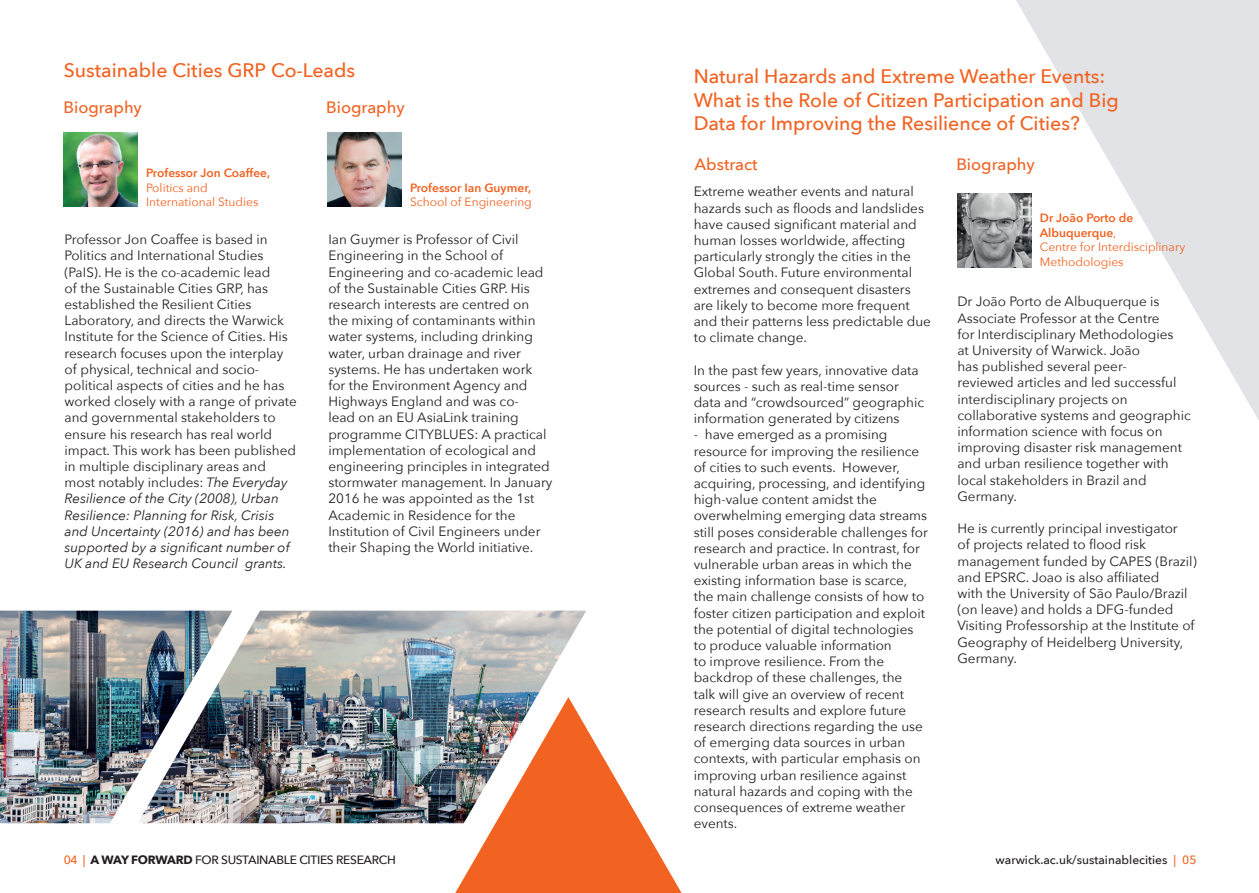
<style>
.page{position:relative;width:1259px;height:893px;background:#fff}
.page>*{position:absolute;margin:0;border:0;box-sizing:border-box;transform-origin:0 0}
.t1{font:500 19.5px/23.4px "Avenir Next";color:#f26221}
.t2{font:500 16.5px "Avenir Next";color:#f26221}
.t3{font:13.5px/16.2px "Avenir Next";color:#231f20}
.t4{font:12px/14.4px "Avenir Next";color:#f26221}
.t5{font:500 12px "Avenir Next";letter-spacing:-.015em;color:#231f20}
.t6{font:600 12px "Avenir Next";color:#f26221}
.s1{font-style:italic}
.s2{font-weight:600}
.s3{color:#f26221}
.s4{font-weight:700}
</style>
<div class="page">
<img style="left:232px;top:611px;width:354px;height:212px">
<svg style="left:1016px;top:0;width:243px;height:420px;fill:#e1e3e7"></svg>
<img style="left:64px;top:133px;width:73px;height:74px">
<img style="left:328px;top:133px;width:73px;height:74px">
<img style="left:957px;top:193px;width:74px;height:74px">
<svg style="left:455px;top:697px;width:226px;height:196px"></svg>
<img style="left:0;top:611px;width:232px;height:212px">
<h1 class="t1" style="left:64px;top:58px;width:293px">Sustainable Cities GRP Co-Leads</h1>
<p class="t2" style="left:63px;top:98px;width:80px">Biography</p>
<p class="t6" style="left:146px;top:166px;width:126px">Professor Jon Coaffee,</p>
<p class="t4" style="left:146px;top:180px;width:114px">Politics and<br>International Studies</p>
<p class="t3" style="left:65px;top:231px;width:234px">Professor Jon Coaffee is based in Politics and International Studies (PaIS). He is the co-academic lead<br>of the Sustainable Cities GRP, has established the Resilient Cities Laboratory, and directs the Warwick Institute for the Science of Cities. His research focuses upon the interplay of physical, technical and socio&shy;political aspects of cities and he has worked closely with a range of private and governmental stakeholders to ensure his research has real world impact. This work has been published in multiple disciplinary areas and most notably includes: <span class="s1">The Everyday Resilience of the City (2008), Urban Resilience: Planning for Risk, Crisis and Uncertainty (2016) and has been supported by a significant number of UK and EU Research Council grants.</span></p>
<p class="t2" style="left:326px;top:98px;width:80px">Biography</p>
<p class="t6" style="left:410px;top:180px;width:123px">Professor Ian Guymer,</p>
<p class="t4" style="left:410px;top:195px;width:123px">School of Engineering</p>
<p class="t3" style="left:328px;top:231px;width:226px">Ian Guymer is Professor of Civil Engineering in the School of Engineering and co-academic lead of the Sustainable Cities GRP. His research interests are centred on the mixing of contaminants within water systems, including drinking water, urban drainage and river systems. He has undertaken work for the Environment Agency and Highways England and was co-<br>lead on an EU AsiaLink training programme CITYBLUES: A practical implementation of ecological and engineering principles in integrated stormwater management. In January 2016 he was appointed as the 1st Academic in Residence for the Institution of Civil Engineers under their Shaping the World initiative.</p>
<h1 class="t1" style="left:693px;top:65px;width:426px">Natural Hazards and Extreme Weather Events:<br>What is the Role of Citizen Participation and Big<br>Data for Improving the Resilience of Cities?</h1>
<p class="t2" style="left:694px;top:154px;width:65px">Abstract</p>
<p class="t2" style="left:956px;top:155px;width:80px">Biography</p>
<p class="t3" style="left:693px;top:184px;width:239px">Extreme weather events and natural hazards such as floods and landslides have caused significant material and human losses worldwide, affecting particularly strongly the cities in the Global South. Future environmental extremes and consequent disasters are likely to become more frequent and their patterns less predictable due to climate change.</p>
<p class="t3" style="left:693px;top:362px;width:232px">In the past few years, innovative data sources - such as real-time sensor data and “crowdsourced” geographic information generated by citizens</p>
<p class="t3" style="left:693px;top:427px;width:236px">- have emerged as a promising resource for improving the resilience of cities to such events. However, acquiring, processing, and identifying high-value content amidst the overwhelming emerging data streams still poses considerable challenges for research and practice. In contrast, for vulnerable urban areas in which the existing information base is scarce, the main challenge consists of how to foster citizen participation and exploit the potential of digital technologies to produce valuable information<br>to improve resilience. From the backdrop of these challenges, the<br>talk will give an overview of recent research results and explore future research directions regarding the use of emerging data sources in urban contexts, with particular emphasis on improving urban resilience against natural hazards and coping with the consequences of extreme weather events.</p>
<p class="t4" style="left:1040px;top:211px;width:147px"><span class="s2">Dr João Porto de<br>Albuquerque</span>,<br>Centre for Interdisciplinary<br>Methodologies</p>
<p class="t3" style="left:957px;top:294px;width:235px">Dr João Porto de Albuquerque is<br>Associate Professor at the Centre<br>for Interdisciplinary Methodologies<br>at University of Warwick. João<br>has published several peer-<br>reviewed articles and led successful interdisciplinary projects on collaborative systems and geographic information science with focus on improving disaster risk management and urban resilience together with local stakeholders in Brazil and<br>Germany.</p>
<p class="t3" style="left:957px;top:520px;width:241px">He is currently principal investigator<br>of projects related to flood risk management funded by CAPES (Brazil) and EPSRC. Joao is also affiliated<br>with the University of São Paulo/Brazil (on leave) and holds a DFG-funded Visiting Professorship at the Institute of Geography of Heidelberg University, Germany.</p>
<p class="t5" style="left:64px;top:852px;width:333px"><span class="s3">04 |</span> <span class="s4">A WAY FORWARD</span> FOR SUSTAINABLE CITIES RESEARCH</p>
<p class="t5" style="left:995px;top:852px;width:202px">warwick.ac.uk/sustainablecities <span class="s3">| 05</span></p>
</div>
